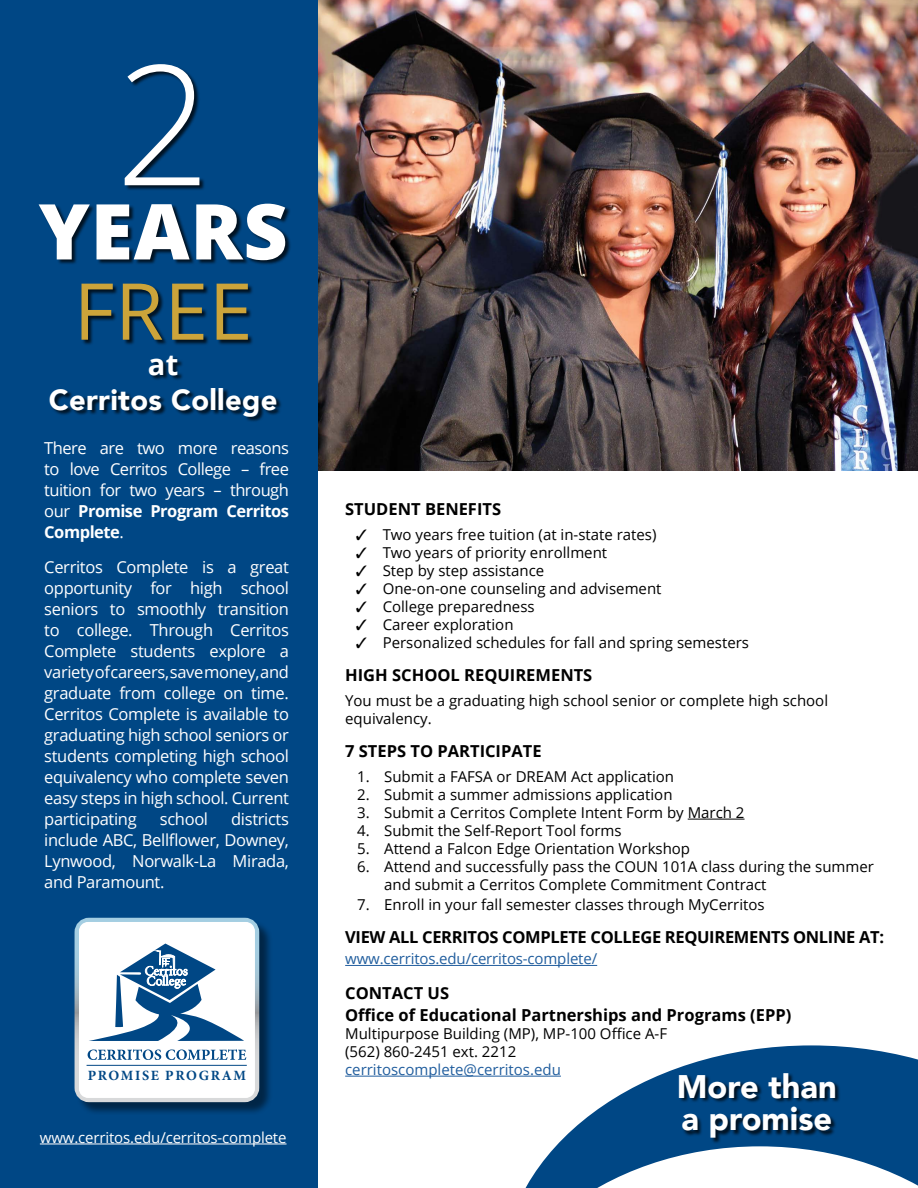
<style>
.page{position:relative;width:918px;height:1188px;background:#fff}
.page>*{position:absolute;margin:0;border:0;box-sizing:border-box;transform-origin:0 0}
.t1{font:300 167.25px "Open Sans";color:#fff}
.t2{font:78.6px "Open Sans";color:#cca43a}
.t3{font:800 77.1px "Open Sans";letter-spacing:.01em;color:#fff}
.t4{font:900 32.55px/32.5px "Avenir";color:#fff}
.t5{font:900 29.1px/35px "Avenir";letter-spacing:.01em;color:#fff;text-align:center}
.t6{font:16.5px/21px "Open Sans";letter-spacing:-.02em;color:#fff;text-align:justify}
.t7{font:700 16.5px "Open Sans";color:#000}
.t8{font:700 16.5px "Open Sans";letter-spacing:-.02em;color:#000}
.new_tab{font:15px/18px "Open Sans";color:#000}
.new_tab-2{font:15px "Open Sans";letter-spacing:-.01em;color:#215e9e}
.new_tab-3{font:15px "Open Sans";letter-spacing:-.01em;color:#fff}
.t9{font:700 14.1px "Minion Pro";letter-spacing:.115em;color:#004785}
.s1{font-family:"Open Sans";font-weight:700}
.s2{font-weight:700}
</style>
<div class="page">
<img style="left:318px;top:0;width:600px;height:471px">
<div style="left:0;top:0;width:318px;height:1188px;background:#004785"></div>
<div style="left:76px;top:919px;width:197px;height:197px;background:#000;opacity:.47"></div>
<div style="left:75px;top:918px;width:184px;height:184px;border:5px solid #fff;border-radius:12px"></div>
<svg style="left:79px;top:922px;width:176px;height:176px"></svg>
<hr style="left:87px;top:1065px;width:160px;height:1px;background:#fff">
<div style="left:39px;top:65px;width:252px;height:357px;background:#000;opacity:.75"></div>
<hr style="left:688px;top:819px;width:57px;height:1px;background:#000">
<hr style="left:345px;top:965px;width:252px;height:1px;background:#215e9e">
<hr style="left:345px;top:1076px;width:216px;height:1px;background:#215e9e">
<hr style="left:40px;top:1144px;width:247px;height:1px;background:#fff">
<svg style="left:502px;top:1045px;width:416px;height:101px;fill:#004785"></svg>
<svg style="left:525px;top:1146px;width:393px;height:42px"></svg>
<div style="left:679px;top:1073px;width:162px;height:71px;background:#000;opacity:.75"></div>
<p class="t1" style="left:115px;top:10px;width:97px">2</p>
<p class="t3" style="left:39px;top:173px;width:251px">YEARS</p>
<p class="t2" style="left:74px;top:257px;width:180px">FREE</p>
<p class="t5" style="left:49px;top:346px;width:230px"><span class="s1">at<br></span>Cerritos College</p>
<p class="t6" style="left:44px;top:438px;width:246px">There are two more reasons to love Cerritos College – free tuition for two years – through our <span class="s2">Promise Program Cerritos Complete</span>.</p>
<p class="t6" style="left:44px;top:556px;width:246px">Cerritos Complete is a great opportunity for high school seniors to smoothly transition to college. Through Cerritos Complete students explore a variety of careers, save money, and graduate from college on time.<br>Cerritos Complete is available to graduating high school seniors or students completing high school equivalency who complete seven easy steps in high school. Current participating</p>
<p class="t6" style="left:44px;top:808px;width:246px;text-indent:187px">districts include ABC, Bellflower, Downey, Lynwood, Norwalk-La Mirada, and Paramount.</p>
<p class="t6" style="left:160px;top:808px;width:50px">school</p>
<p class="t9" style="left:88px;top:1066px;width:160px">PROMISE PROGRAM</p>
<p class="new_tab-3" style="left:40px;top:1127px;width:248px">www.cerritos.edu/cerritos-complete</p>
<p class="t7" style="left:345px;top:497px;width:157px">STUDENT BENEFITS</p>
<p class="new_tab" style="left:356px;top:525px;width:302px">✓ Two years free tuition (at in-state rates)</p>
<p class="new_tab" style="left:356px;top:543px;width:253px">✓ Two years of priority enrollment</p>
<p class="new_tab" style="left:356px;top:561px;width:190px">✓ Step by step assistance</p>
<p class="new_tab" style="left:356px;top:579px;width:307px">✓ One-on-one counseling and advisement</p>
<p class="new_tab" style="left:356px;top:597px;width:180px">✓ College preparedness</p>
<p class="new_tab" style="left:356px;top:615px;width:159px">✓ Career exploration</p>
<p class="new_tab" style="left:356px;top:633px;width:395px">✓ Personalized schedules for fall and spring semesters</p>
<p class="t7" style="left:345px;top:664px;width:249px">HIGH SCHOOL REQUIREMENTS</p>
<p class="new_tab" style="left:345px;top:691px;width:484px">You must be a graduating high school senior or complete high school equivalency.</p>
<p class="t7" style="left:345px;top:740px;width:198px">7 STEPS TO PARTICIPATE</p>
<p class="new_tab" style="left:357px;top:767px;width:318px">1. Submit a FAFSA or DREAM Act application</p>
<p class="new_tab" style="left:357px;top:785px;width:317px">2. Submit a summer admissions application</p>
<p class="new_tab" style="left:357px;top:803px;width:389px">3. Submit a Cerritos Complete Intent Form by March 2</p>
<p class="new_tab" style="left:357px;top:821px;width:266px">4. Submit the Self-Report Tool forms</p>
<p class="new_tab" style="left:357px;top:839px;width:334px">5. Attend a Falcon Edge Orientation Workshop</p>
<p class="new_tab" style="left:384px;top:857px;width:491px;text-indent:-27px">6. Attend and successfully pass the COUN 101A class during the summer and submit a Cerritos Complete Commitment Contract</p>
<p class="new_tab" style="left:357px;top:895px;width:409px">7. Enroll in your fall semester classes through MyCerritos</p>
<p class="t8" style="left:345px;top:925px;width:540px">VIEW ALL CERRITOS COMPLETE COLLEGE REQUIREMENTS ONLINE AT:</p>
<p class="new_tab-2" style="left:345px;top:949px;width:254px">www.cerritos.edu/cerritos-complete/</p>
<p class="t7" style="left:345px;top:982px;width:105px">CONTACT US</p>
<p class="t7" style="left:345px;top:1003px;width:448px">Office of Educational Partnerships and Programs (EPP)</p>
<p class="new_tab" style="left:345px;top:1024px;width:323px">Multipurpose Building (MP), MP-100 Office A-F</p>
<p class="new_tab" style="left:345px;top:1042px;width:173px">(562) 860-2451 ext. 2212</p>
<p class="new_tab-2" style="left:345px;top:1059px;width:217px">cerritoscomplete@cerritos.edu</p>
<p class="t4" style="left:677px;top:1069px;width:161px">More than a promise</p>
</div>
